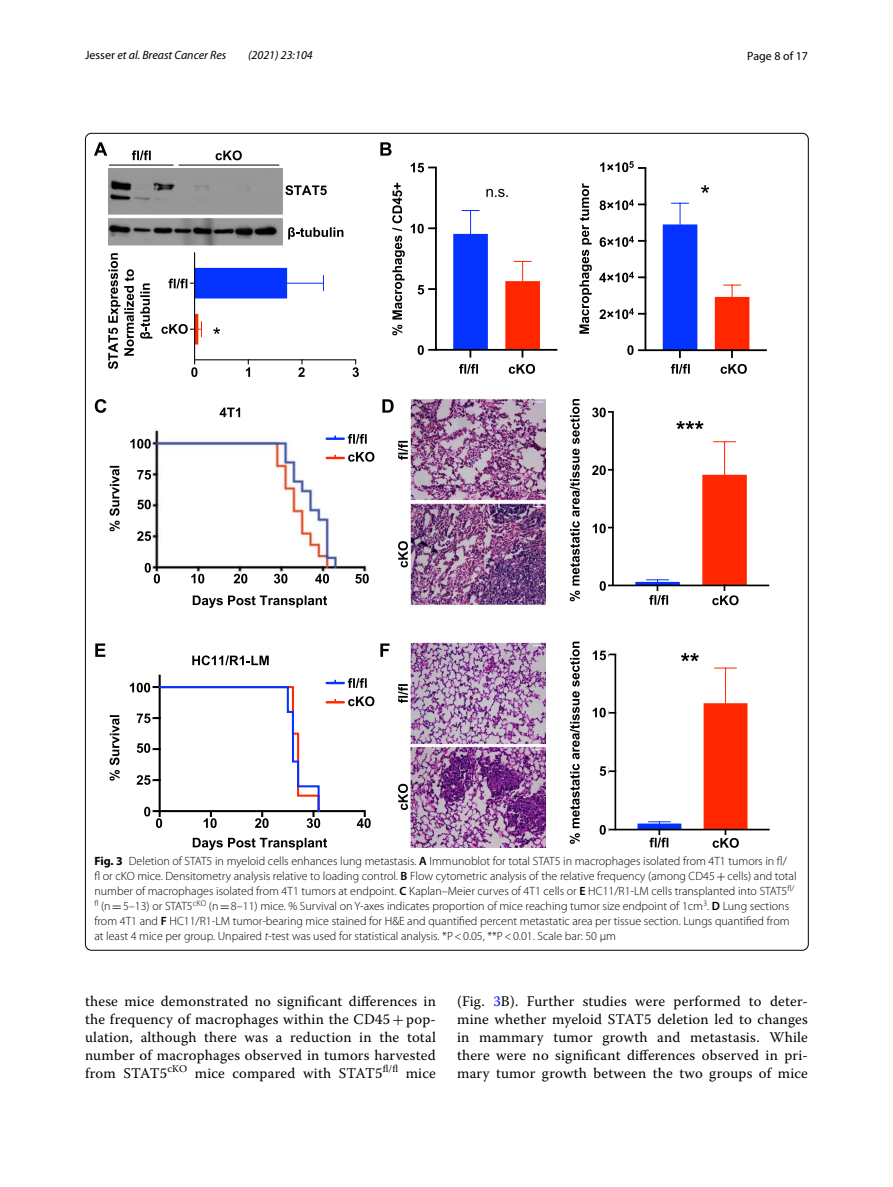
<style>
.page{position:relative;width:893px;height:1187px;background:#fff}
.page>*{position:absolute;margin:0;border:0;box-sizing:border-box;transform-origin:0 0}
.t1{font:14.7px/18px "Warnock Pro";letter-spacing:.015em;color:#000;text-align:justify}
.t2{font:300 12px/15px "Myriad Pro";color:#000}
.t3{font:italic 12px "Myriad Pro";color:#000}
.t4{font:12px "Myriad Pro";color:#000}
.s1{font-style:normal}
.s2{font-weight:700}
.s3{font-weight:600}
.s4{font-family:"MTSY";font-weight:400}
.s5{font-style:italic}
.s6{font-family:"MTSY"}
.s7{color:#00f}
</style>
<div class="page">
<img style="left:108px;top:168px;width:437px;height:679px">
<svg style="left:398px;top:441px;width:10px;height:19px"></svg>
<svg style="left:398px;top:541px;width:10px;height:26px"></svg>
<hr style="left:327px;top:437px;width:17px;height:3px;background:#0433ff">
<svg style="left:110px;top:466px;width:10px;height:65px"></svg>
<svg style="left:137px;top:531px;width:14px;height:10px"></svg>
<svg style="left:137px;top:499px;width:14px;height:10px"></svg>
<svg style="left:137px;top:470px;width:14px;height:9px"></svg>
<svg style="left:130px;top:439px;width:21px;height:9px"></svg>
<svg style="left:145px;top:563px;width:15px;height:20px"></svg>
<svg style="left:191px;top:573px;width:13px;height:10px"></svg>
<svg style="left:234px;top:573px;width:13px;height:10px"></svg>
<svg style="left:274px;top:573px;width:13px;height:10px"></svg>
<svg style="left:315px;top:573px;width:14px;height:10px"></svg>
<svg style="left:355px;top:573px;width:14px;height:10px"></svg>
<svg style="left:348px;top:434px;width:19px;height:10px"></svg>
<svg style="left:327px;top:452px;width:47px;height:9px"></svg>
<svg style="left:220px;top:407px;width:20px;height:10px"></svg>
<svg style="left:94px;top:142px;width:13px;height:14px"></svg>
<svg style="left:95px;top:399px;width:11px;height:14px"></svg>
<svg style="left:95px;top:643px;width:10px;height:13px"></svg>
<svg style="left:398px;top:684px;width:10px;height:19px"></svg>
<svg style="left:398px;top:783px;width:10px;height:27px"></svg>
<svg style="left:110px;top:715px;width:10px;height:65px"></svg>
<svg style="left:130px;top:671px;width:244px;height:157px"></svg>
<svg style="left:192px;top:655px;width:77px;height:10px"></svg>
<div style="left:703px;top:476px;width:43px;height:109px;background:#ff2600"></div>
<div style="left:702px;top:475px;width:45px;height:111px;border:2px solid #ff2600"></div>
<hr style="left:612px;top:412px;width:2px;height:173px;background:#000">
<hr style="left:724px;top:441px;width:1px;height:34px;background:#ff2600">
<svg style="left:713px;top:441px;width:23px;height:1px"></svg>
<div style="left:639px;top:824px;width:41px;height:5px;background:#0433ff"></div>
<div style="left:637px;top:823px;width:44px;height:7px;border:2px solid #0433ff"></div>
<div style="left:705px;top:704px;width:41px;height:125px;background:#ff2600"></div>
<div style="left:704px;top:703px;width:43px;height:127px;border:2px solid #ff2600"></div>
<hr style="left:615px;top:828px;width:155px;height:2px;background:#000">
<hr style="left:614px;top:654px;width:2px;height:175px;background:#000">
<svg style="left:648px;top:821px;width:22px;height:2px"></svg>
<hr style="left:725px;top:668px;width:1px;height:35px;background:#ff2600">
<svg style="left:715px;top:667px;width:21px;height:1px"></svg>
<svg style="left:570px;top:641px;width:10px;height:202px"></svg>
<svg style="left:600px;top:825px;width:15px;height:9px"></svg>
<svg style="left:600px;top:766px;width:15px;height:9px"></svg>
<svg style="left:593px;top:707px;width:22px;height:10px"></svg>
<svg style="left:593px;top:650px;width:22px;height:10px"></svg>
<svg style="left:570px;top:399px;width:10px;height:202px"></svg>
<svg style="left:593px;top:523px;width:20px;height:10px"></svg>
<svg style="left:592px;top:465px;width:21px;height:10px"></svg>
<svg style="left:592px;top:407px;width:21px;height:10px"></svg>
<svg style="left:649px;top:830px;width:19px;height:17px"></svg>
<svg style="left:713px;top:830px;width:26px;height:17px"></svg>
<svg style="left:600px;top:579px;width:169px;height:26px"></svg>
<svg style="left:676px;top:421px;width:27px;height:8px"></svg>
<svg style="left:681px;top:653px;width:18px;height:8px"></svg>
<svg style="left:380px;top:142px;width:12px;height:14px"></svg>
<svg style="left:382px;top:399px;width:12px;height:13px"></svg>
<svg style="left:380px;top:643px;width:10px;height:13px"></svg>
<svg style="left:193px;top:837px;width:134px;height:13px"></svg>
<svg style="left:193px;top:595px;width:134px;height:13px"></svg>
<div style="left:455px;top:235px;width:31px;height:115px;background:#0433ff"></div>
<div style="left:453px;top:234px;width:35px;height:116px;border:3px solid #0433ff"></div>
<div style="left:507px;top:282px;width:32px;height:68px;background:#ff2600"></div>
<div style="left:505px;top:281px;width:35px;height:69px;border:3px solid #ff2600"></div>
<hr style="left:436px;top:349px;width:121px;height:2px;background:#000">
<hr style="left:435px;top:167px;width:2px;height:183px;background:#000">
<svg style="left:462px;top:210px;width:17px;height:24px"></svg>
<svg style="left:514px;top:261px;width:17px;height:20px"></svg>
<svg style="left:486px;top:189px;width:22px;height:8px"></svg>
<div style="left:664px;top:226px;width:32px;height:124px;background:#0433ff"></div>
<div style="left:663px;top:224px;width:34px;height:127px;border:3px solid #0433ff"></div>
<div style="left:716px;top:298px;width:32px;height:52px;background:#ff2600"></div>
<div style="left:715px;top:297px;width:34px;height:54px;border:3px solid #ff2600"></div>
<hr style="left:645px;top:349px;width:122px;height:2px;background:#000">
<svg style="left:679px;top:351px;width:2px;height:6px"></svg>
<svg style="left:731px;top:351px;width:2px;height:6px"></svg>
<hr style="left:644px;top:168px;width:2px;height:182px;background:#000">
<svg style="left:671px;top:203px;width:18px;height:21px"></svg>
<svg style="left:723px;top:284px;width:18px;height:13px"></svg>
<svg style="left:701px;top:185px;width:8px;height:8px"></svg>
<svg style="left:285px;top:185px;width:42px;height:10px"></svg>
<svg style="left:288px;top:227px;width:55px;height:12px"></svg>
<svg style="left:132px;top:150px;width:19px;height:10px"></svg>
<svg style="left:216px;top:150px;width:26px;height:10px"></svg>
<hr style="left:109px;top:164px;width:65px;height:1px;background:#000">
<hr style="left:179px;top:164px;width:100px;height:1px;background:#000">
<div style="left:195px;top:314px;width:3px;height:30px;border:2px solid #ff2600"></div>
<div style="left:195px;top:269px;width:91px;height:29px;background:#0433ff"></div>
<div style="left:195px;top:268px;width:92px;height:30px;border:2px solid #0433ff"></div>
<hr style="left:195px;top:359px;width:161px;height:1px;background:#000">
<hr style="left:194px;top:252px;width:1px;height:108px;background:#000">
<hr style="left:287px;top:283px;width:36px;height:1px;background:#0433ff">
<svg style="left:323px;top:275px;width:1px;height:16px"></svg>
<svg style="left:168px;top:278px;width:27px;height:10px"></svg>
<svg style="left:161px;top:321px;width:41px;height:16px"></svg>
<svg style="left:108px;top:253px;width:26px;height:116px"></svg>
<svg style="left:140px;top:283px;width:12px;height:55px"></svg>
<svg style="left:191px;top:360px;width:6px;height:17px"></svg>
<svg style="left:246px;top:360px;width:4px;height:17px"></svg>
<svg style="left:298px;top:360px;width:7px;height:17px"></svg>
<svg style="left:352px;top:360px;width:7px;height:17px"></svg>
<svg style="left:392px;top:183px;width:13px;height:152px"></svg>
<svg style="left:418px;top:345px;width:18px;height:10px"></svg>
<svg style="left:418px;top:285px;width:17px;height:9px"></svg>
<svg style="left:411px;top:224px;width:24px;height:9px"></svg>
<svg style="left:411px;top:163px;width:25px;height:9px"></svg>
<svg style="left:459px;top:364px;width:19px;height:10px"></svg>
<svg style="left:509px;top:364px;width:26px;height:10px"></svg>
<svg style="left:579px;top:183px;width:13px;height:151px"></svg>
<svg style="left:671px;top:364px;width:19px;height:10px"></svg>
<svg style="left:721px;top:364px;width:26px;height:10px"></svg>
<svg style="left:600px;top:161px;width:45px;height:11px"></svg>
<svg style="left:599px;top:308px;width:46px;height:11px"></svg>
<svg style="left:599px;top:272px;width:46px;height:10px"></svg>
<svg style="left:600px;top:236px;width:45px;height:11px"></svg>
<svg style="left:600px;top:199px;width:45px;height:11px"></svg>
<svg style="left:627px;top:345px;width:18px;height:10px"></svg>
<svg style="left:213px;top:327px;width:7px;height:7px"></svg>
<p class="t3" style="left:85px;top:48px;width:143px"><span class="s1">Jesser</span> et al. Breast Cancer Res</p>
<p class="t3" style="left:248px;top:48px;width:66px">(2021) 23:104</p>
<p class="t4" style="left:747px;top:48px;width:62px">Page 8 of 17</p>
<p class="t2" style="left:94px;top:853px;width:704px"><span class="s2">Fig. 3</span> Deletion of STAT5 in myeloid cells enhances lung metastasis. <span class="s3">A</span> Immunoblot for total STAT5 in macrophages isolated from 4T1 tumors in fl/<br>fl or cKO mice. Densitometry analysis relative to loading control. <span class="s3">B</span> Flow cytometric analysis of the relative frequency (among CD45<span class="s4">+</span>cells) and total number of macrophages isolated from 4T1 tumors at endpoint. <span class="s3">C</span> Kaplan–Meier curves of 4T1 cells or <span class="s3">E</span> HC11/R1-LM cells transplanted into STAT5<sup>fl/ fl</sup> (n<span class="s4">=</span>5–13) or STAT5<sup>cKO</sup> (n<span class="s4">=</span>8–11) mice. % Survival on Y-axes indicates proportion of mice reaching tumor size endpoint of 1cm<sup>3</sup>. <span class="s3">D</span> Lung sections from 4T1 and <span class="s3">F</span> HC11/R1-LM tumor-bearing mice stained for H&amp;E and quantified percent metastatic area per tissue section. Lungs quantified from at least 4 mice per group. Unpaired <span class="s5">t-</span>test was used for statistical analysis. *P&lt;0.05, **P&lt;0.01. Scale bar: 50 μm</p>
<p class="t1" style="left:85px;top:991px;width:352px">these mice demonstrated no significant differences in the frequency of macrophages within the CD45<span class="s6">+</span>pop&shy;ulation, although there was a reduction in the total number of macrophages observed in tumors harvested from STAT5<sup>cKO</sup> mice compared with STAT5<sup>fl/fl</sup> mice</p>
<p class="t1" style="left:457px;top:991px;width:352px">(Fig. <span class="s7">3</span>B). Further studies were performed to deter&shy;mine whether myeloid STAT5 deletion led to changes in mammary tumor growth and metastasis. While there were no significant differences observed in pri&shy;mary tumor growth between the two groups of mice</p>
</div>
